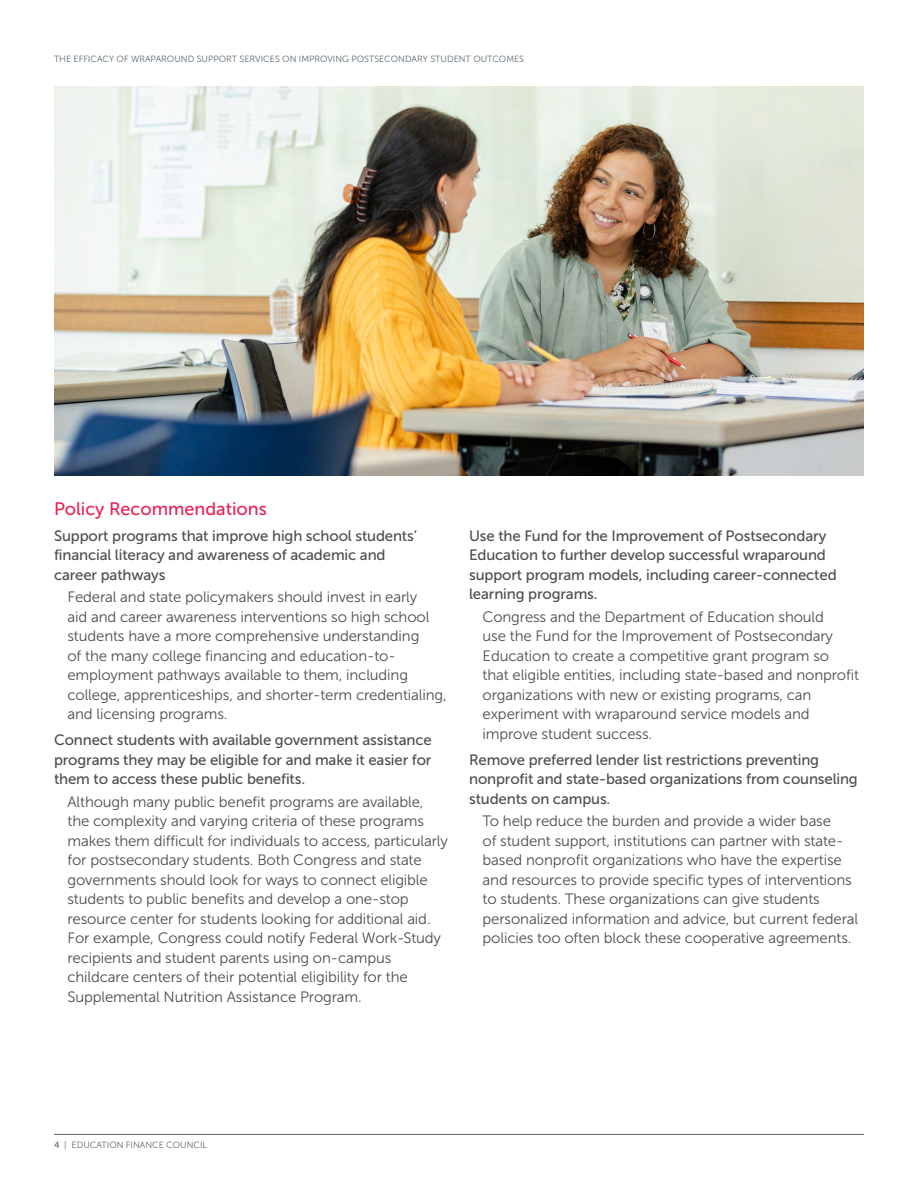
<style>
.page{position:relative;width:918px;height:1188px;background:#fff}
.page>*{position:absolute;margin:0;border:0;box-sizing:border-box;transform-origin:0 0}
.Body{font:18px "Museo Sans 500";color:#e82355}
.Body-2{font:15px/19.5px "Museo Sans 300";letter-spacing:-.01em;color:#4d4d4f}
.Body-3{font:15px/19.5px "Museo Sans 500";letter-spacing:-.01em;color:#4d4d4f}
.t1{font:9px "Museo Sans 300";color:#596670}
.s1{font-family:"Museo Sans 500"}
</style>
<div class="page">
<hr style="left:54px;top:1134px;width:810px;height:1px;background:#596670">
<img style="left:54px;top:86px;width:810px;height:389px">
<p class="t1" style="left:54px;top:54px;width:472px">THE EFFICACY OF WRAPAROUND SUPPORT SERVICES ON IMPROVING POSTSECONDARY STUDENT OUTCOMES</p>
<p class="Body" style="left:54px;top:499px;width:214px">Policy Recommendations</p>
<p class="Body-3" style="left:54px;top:526px;width:365px">Support programs that improve high school students’ financial literacy and awareness of academic and career pathways</p>
<p class="Body-2" style="left:68px;top:587px;width:381px">Federal and state policymakers should invest in early<br>aid and career awareness interventions so high school students have a more comprehensive understanding<br>of the many college financing and education-to&shy;employment pathways available to them, including college, apprenticeships, and shorter-term credentialing, and licensing programs.</p>
<p class="Body-3" style="left:54px;top:730px;width:379px;text-align:justify">Connect students with available government assistance programs they may be eligible for and make it easier for them to access these public benefits.</p>
<p class="Body-2" style="left:68px;top:792px;width:382px">Although many public benefit programs are available, the complexity and varying criteria of these programs makes them difficult for individuals to access, particularly for postsecondary students. Both Congress and state governments should look for ways to connect eligible students to public benefits and develop a one-stop resource center for students looking for additional aid.<br>For example, Congress could notify Federal Work-Study recipients and student parents using on-campus childcare centers of their potential eligibility for the Supplemental Nutrition Assistance Program.</p>
<p class="Body-3" style="left:469px;top:526px;width:369px">Use the Fund for the Improvement of Postsecondary Education to further develop successful wraparound support program models, including career-connected learning programs.</p>
<p class="Body-2" style="left:483px;top:607px;width:378px">Congress and the Department of Education should<br>use the Fund for the Improvement of Postsecondary Education to create a competitive grant program so that eligible entities, including state-based and nonprofit organizations with new or existing programs, can experiment with wraparound service models and improve student success.</p>
<p class="Body-3" style="left:469px;top:750px;width:390px">Remove preferred lender list restrictions preventing nonprofit and state-based organizations from counseling students on campus.</p>
<p class="Body-2" style="left:483px;top:811px;width:377px">To help reduce the burden and provide a wider base<br>of student support, institutions can partner with state&shy;based nonprofit organizations who have the expertise and resources to provide specific types of interventions to students. These organizations can give students personalized information and advice, but current federal policies too often block these cooperative agreements.</p>
<p class="t1" style="left:54px;top:1140px;width:155px"><span class="s1">4</span> | EDUCATION FINANCE COUNCIL</p>
</div>
